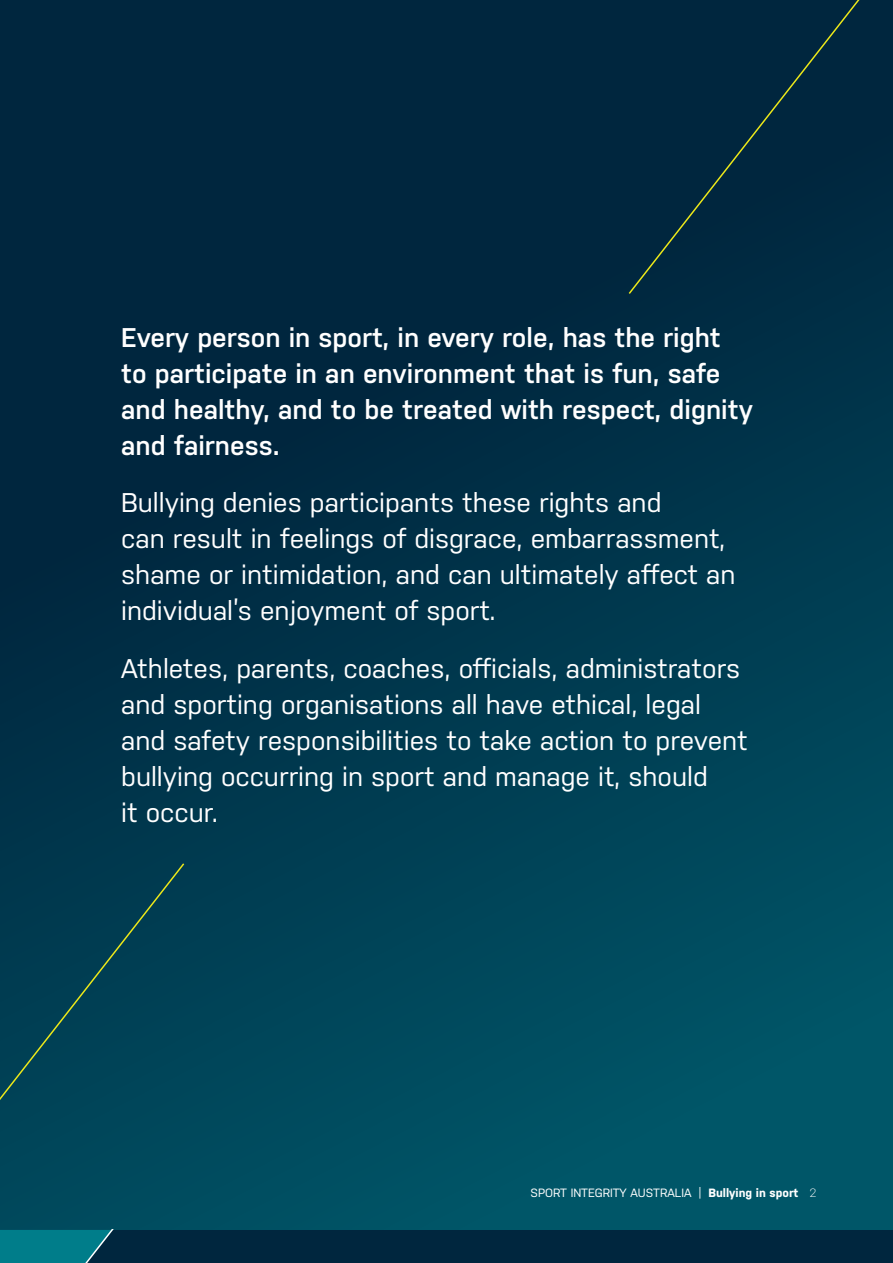
<style>
.page{position:relative;width:893px;height:1263px;background:#00263e}
.page>*{position:absolute;margin:0;border:0;box-sizing:border-box;transform-origin:0 0}
._04c__INTRO_PARA_SMA{font:27px/36px "Nudista";color:#fff}
._04c__INTRO_PARA_SMA-2{font:600 27px/36px "Nudista";color:#fff}
.t1{font:12px "Nudista";color:#fff}
.s1{font-weight:700}
.s2{font-weight:300}
</style>
<div class="page">
<div style="left:0;top:109px;width:893px;height:1154px;background:linear-gradient(to bottom,#001f37,#005567)"></div>
<svg style="left:627px;top:0;width:266px;height:296px"></svg>
<div style="left:0;top:862px;width:186px;height:287px;background:#003f54"></div>
<div style="left:0;top:1230px;width:893px;height:33px;background:#00263e"></div>
<svg style="left:0;top:1230px;width:113px;height:33px;background:#047583"></svg>
<p class="_04c__INTRO_PARA_SMA-2" style="left:121px;top:319px;width:633px">Every person in sport, in every role, has the right to participate in an environment that is fun, safe and healthy, and to be treated with respect, dignity and fairness.</p>
<p class="_04c__INTRO_PARA_SMA" style="left:121px;top:485px;width:616px">Bullying denies participants these rights and<br>can result in feelings of disgrace, embarrassment, shame or intimidation, and can ultimately affect an individual’s enjoyment of sport.</p>
<p class="_04c__INTRO_PARA_SMA" style="left:121px;top:650px;width:628px">Athletes, parents, coaches, officials, administrators and sporting organisations all have ethical, legal and safety responsibilities to take action to prevent bullying occurring in sport and manage it, should<br>it occur.</p>
<p class="t1" style="left:531px;top:1186px;width:287px">SPORT INTEGRITY AUSTRALIA | <span class="s1">Bullying in sport</span> <span class="s2">2</span></p>
</div>
